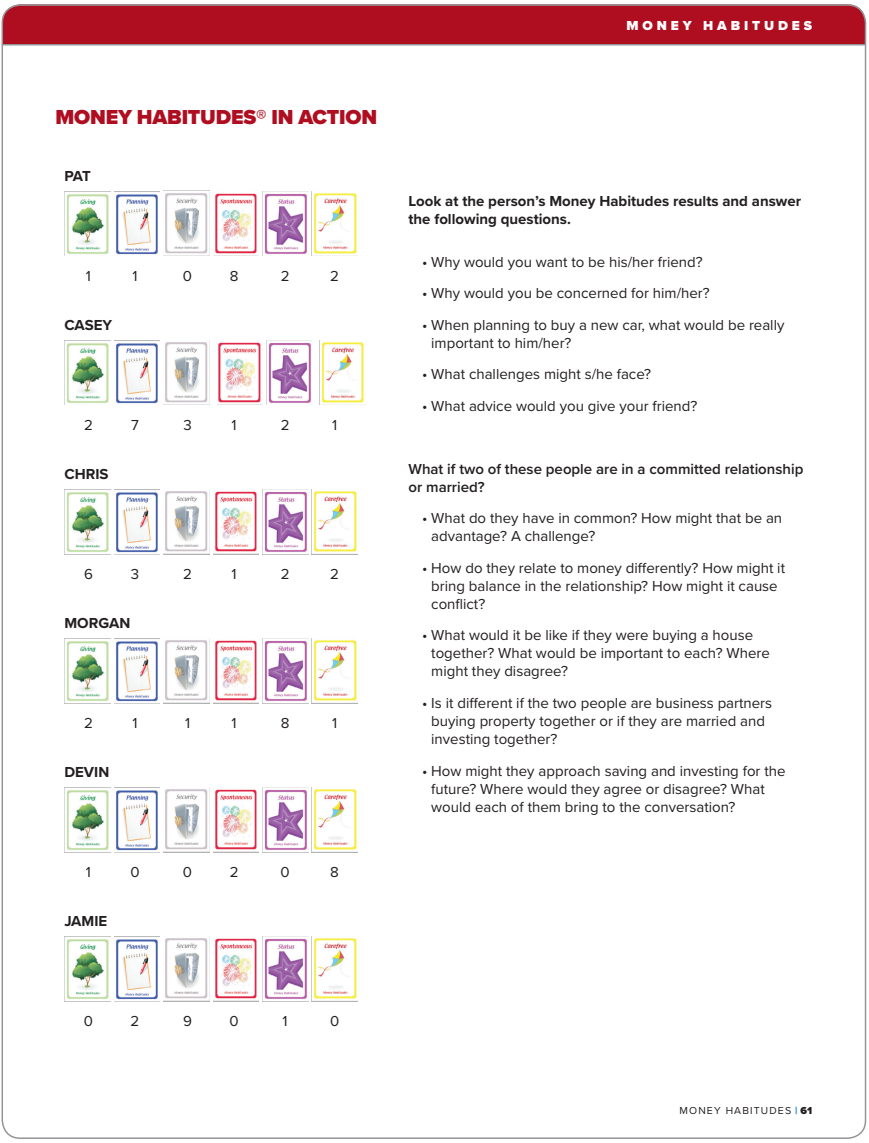
<style>
.page{position:relative;width:869px;height:1143px;background:#fff}
.page>*{position:absolute;margin:0;border:0;box-sizing:border-box;transform-origin:0 0}
.t1{font:900 21px "Proxima Nova";letter-spacing:-.01em;color:#af0e21}
.t2{font:15px/18px "Proxima Nova";color:#231f20}
.t3{font:700 15px/18px "Proxima Nova";color:#231f20}
.t4{font:600 15px/18px "Proxima Nova";color:#231f20}
.t5{font:900 13.5px "Proxima Nova";letter-spacing:.29em;color:#fff}
.t6{font:10.5px "Proxima Nova";letter-spacing:.11em;color:#231f20}
.s1{font-weight:900;color:#3f98d3}
.s2{font-weight:900}
</style>
<div class="page">
<img style="left:64px;top:191px;width:46px;height:65px">
<img style="left:114px;top:191px;width:45px;height:64px">
<img style="left:163px;top:193px;width:46px;height:63px">
<img style="left:213px;top:193px;width:45px;height:63px">
<img style="left:262px;top:191px;width:46px;height:65px">
<img style="left:312px;top:193px;width:46px;height:63px">
<img style="left:64px;top:340px;width:46px;height:65px">
<img style="left:114px;top:340px;width:45px;height:64px">
<img style="left:163px;top:342px;width:46px;height:63px">
<img style="left:217px;top:342px;width:45px;height:63px">
<img style="left:266px;top:340px;width:46px;height:65px">
<img style="left:319px;top:341px;width:46px;height:64px">
<img style="left:64px;top:489px;width:46px;height:65px">
<img style="left:114px;top:489px;width:45px;height:64px">
<img style="left:163px;top:491px;width:46px;height:63px">
<img style="left:213px;top:491px;width:45px;height:63px">
<img style="left:262px;top:489px;width:46px;height:65px">
<img style="left:312px;top:491px;width:46px;height:63px">
<img style="left:64px;top:638px;width:46px;height:65px">
<img style="left:114px;top:638px;width:45px;height:64px">
<img style="left:163px;top:640px;width:46px;height:63px">
<img style="left:213px;top:640px;width:45px;height:63px">
<img style="left:262px;top:638px;width:46px;height:65px">
<img style="left:312px;top:640px;width:46px;height:63px">
<img style="left:64px;top:787px;width:46px;height:65px">
<img style="left:114px;top:787px;width:45px;height:64px">
<img style="left:163px;top:789px;width:46px;height:63px">
<img style="left:213px;top:789px;width:45px;height:63px">
<img style="left:262px;top:787px;width:46px;height:65px">
<img style="left:312px;top:789px;width:46px;height:63px">
<img style="left:64px;top:936px;width:46px;height:65px">
<img style="left:114px;top:936px;width:45px;height:64px">
<img style="left:163px;top:938px;width:46px;height:63px">
<img style="left:213px;top:938px;width:45px;height:63px">
<img style="left:262px;top:936px;width:46px;height:65px">
<img style="left:312px;top:938px;width:46px;height:63px">
<svg style="left:1px;top:4px;width:866px;height:41px;background:#ad182a"></svg>
<h1 class="t1" style="left:56px;top:101px;width:323px">MONEY HABITUDES® IN ACTION</h1>
<p class="t3" style="left:64px;top:167px;width:28px">PAT</p>
<p class="t2" style="left:86px;top:266px;width:7px">1</p>
<p class="t2" style="left:132px;top:266px;width:7px">1</p>
<p class="t2" style="left:183px;top:266px;width:11px">0</p>
<p class="t2" style="left:230px;top:266px;width:10px">8</p>
<p class="t2" style="left:280px;top:266px;width:10px">2</p>
<p class="t2" style="left:330px;top:266px;width:10px">2</p>
<p class="t3" style="left:64px;top:316px;width:49px">CASEY</p>
<p class="t2" style="left:84px;top:415px;width:10px">2</p>
<p class="t2" style="left:131px;top:415px;width:9px">7</p>
<p class="t2" style="left:183px;top:415px;width:10px">3</p>
<p class="t2" style="left:231px;top:415px;width:7px">1</p>
<p class="t2" style="left:280px;top:415px;width:10px">2</p>
<p class="t2" style="left:332px;top:415px;width:7px">1</p>
<p class="t3" style="left:64px;top:465px;width:46px">CHRIS</p>
<p class="t2" style="left:84px;top:564px;width:10px">6</p>
<p class="t2" style="left:131px;top:564px;width:10px">3</p>
<p class="t2" style="left:183px;top:564px;width:10px">2</p>
<p class="t2" style="left:231px;top:564px;width:7px">1</p>
<p class="t2" style="left:280px;top:564px;width:10px">2</p>
<p class="t2" style="left:330px;top:564px;width:10px">2</p>
<p class="t3" style="left:64px;top:614px;width:67px">MORGAN</p>
<p class="t2" style="left:84px;top:713px;width:10px">2</p>
<p class="t2" style="left:132px;top:713px;width:7px">1</p>
<p class="t2" style="left:185px;top:713px;width:7px">1</p>
<p class="t2" style="left:231px;top:713px;width:7px">1</p>
<p class="t2" style="left:281px;top:713px;width:10px">8</p>
<p class="t2" style="left:332px;top:713px;width:7px">1</p>
<p class="t3" style="left:64px;top:763px;width:46px">DEVIN</p>
<p class="t2" style="left:86px;top:862px;width:7px">1</p>
<p class="t2" style="left:130px;top:862px;width:11px">0</p>
<p class="t2" style="left:183px;top:862px;width:11px">0</p>
<p class="t2" style="left:229px;top:862px;width:10px">2</p>
<p class="t2" style="left:280px;top:862px;width:11px">0</p>
<p class="t2" style="left:330px;top:862px;width:10px">8</p>
<p class="t3" style="left:64px;top:912px;width:44px">JAMIE</p>
<p class="t5" style="left:626px;top:16px;width:187px">MONEY HABITUDES</p>
<p class="t3" style="left:408px;top:192px;width:394px">Look at the person’s Money Habitudes results and answer the following questions.</p>
<p class="t2" style="left:422px;top:252px;width:282px">• Why would you want to be his/her friend?</p>
<p class="t2" style="left:422px;top:283px;width:289px">• Why would you be concerned for him/her?</p>
<p class="t2" style="left:431px;top:315px;width:354px;text-indent:-9px">• When planning to buy a new car, what would be really important to him/her?</p>
<p class="t2" style="left:422px;top:364px;width:231px">• What challenges might s/he face?</p>
<p class="t2" style="left:422px;top:396px;width:277px">• What advice would you give your friend?</p>
<p class="t4" style="left:408px;top:459px;width:396px">What if two of these people are in a committed relationship or married?</p>
<p class="t2" style="left:431px;top:508px;width:352px;text-indent:-9px">• What do they have in common? How might that be an advantage? A challenge?</p>
<p class="t2" style="left:431px;top:558px;width:355px;text-indent:-9px">• How do they relate to money differently? How might it bring balance in the relationship? How might it cause conflict?</p>
<p class="t2" style="left:431px;top:625px;width:340px;text-indent:-9px">• What would it be like if they were buying a house together? What would be important to each? Where might they disagree?</p>
<p class="t2" style="left:431px;top:693px;width:342px;text-indent:-9px">• Is it different if the two people are business partners buying property together or if they are married and investing together?</p>
<p class="t2" style="left:431px;top:760px;width:356px;text-indent:-9px">• How might they approach saving and investing for the future? Where would they agree or disagree? What would each of them bring to the conversation?</p>
<p class="t2" style="left:84px;top:1011px;width:11px">0</p>
<p class="t2" style="left:130px;top:1011px;width:10px">2</p>
<p class="t2" style="left:183px;top:1011px;width:10px">9</p>
<p class="t2" style="left:229px;top:1011px;width:11px">0</p>
<p class="t2" style="left:282px;top:1011px;width:7px">1</p>
<p class="t2" style="left:330px;top:1011px;width:11px">0</p>
<p class="t6" style="left:679px;top:1102px;width:134px">MONEY HABITUDES <span class="s1">|</span> <span class="s2">61</span></p>
</div>
